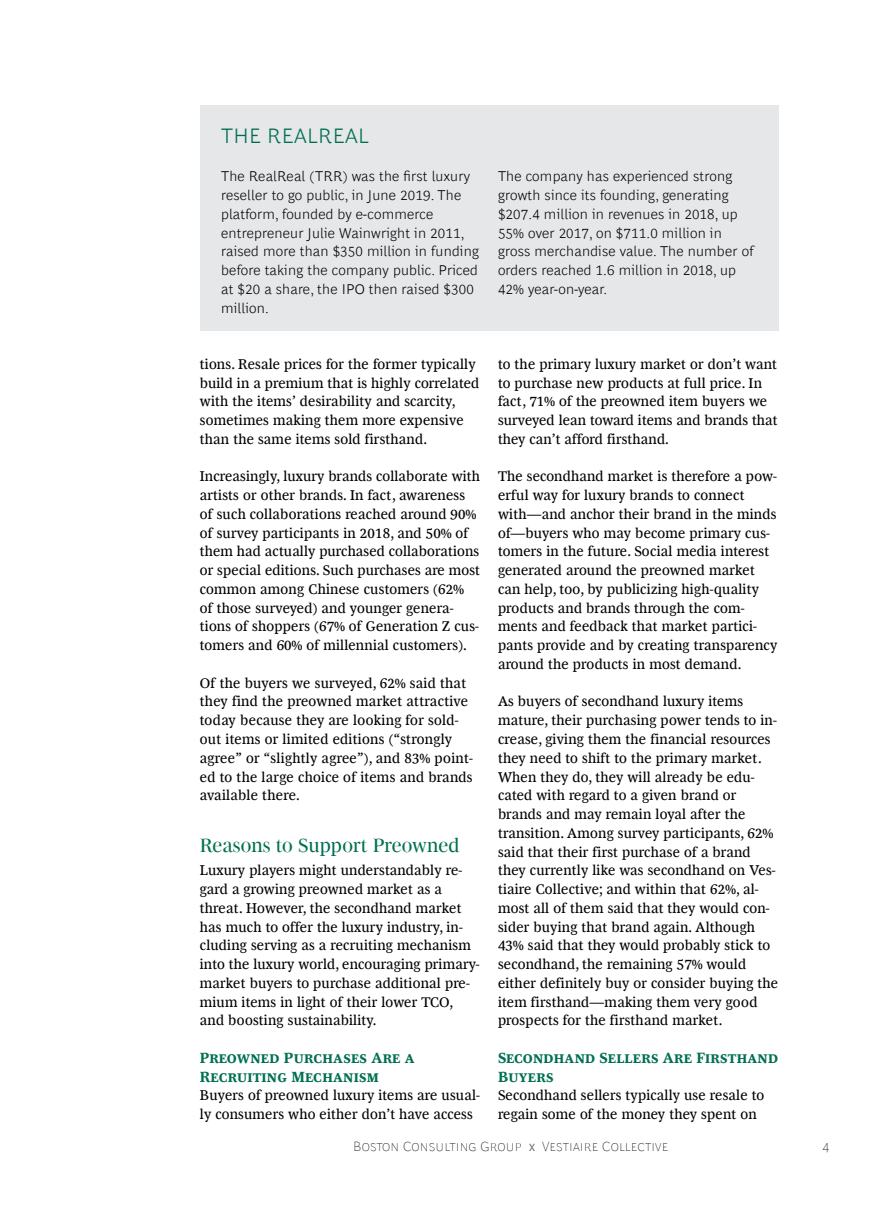
<style>
.page{position:relative;width:893px;height:1212px;background:#fff}
.page>*{position:absolute;margin:0;border:0;box-sizing:border-box;transform-origin:0 0}
.t1{font:300 21px "Henderson BCG Sans";letter-spacing:.015em;color:#006f51}
.t2{font:19.5px "Henderson BCG Serif Head";letter-spacing:.005em;color:#006f51}
.t3{font:700 15px/18.8px "Henderson BCG Serif";letter-spacing:.015em;color:#006f51}
.t4{font:14.25px/18.8px "Henderson BCG Serif";letter-spacing:.015em;color:#000}
.t5{font:300 14.25px/18.8px "Henderson BCG Sans";letter-spacing:.015em;color:#000}
.t6{font:100 13.5px "Henderson BCG Sans";letter-spacing:.01em;color:#000}
.s1{font-weight:400;font-size:10.5px;color:#707070}
</style>
<div class="page">
<div style="left:200px;top:106px;width:578px;height:225px;background:#e6e7e8"></div>
<h1 class="t1" style="left:221px;top:121px;width:149px">THE REALREAL</h1>
<p class="t5" style="left:221px;top:166px;width:259px">The RealReal (TRR) was the first luxury reseller to go public, in June 2019. The platform, founded by e-commerce entrepreneur Julie Wainwright in 2011, raised more than $350 million in funding before taking the company public. Priced at $20 a share, the IPO then raised $300 million.</p>
<p class="t5" style="left:498px;top:166px;width:257px">The company has experienced strong growth since its founding, generating $207.4 million in revenues in 2018, up 55% over 2017, on $711.0 million in gross merchandise value. The number of orders reached 1.6 million in 2018, up 42% year-on-year.</p>
<p class="t4" style="left:200px;top:353px;width:281px">tions. Resale prices for the former typically build in a premium that is highly correlated with the items’ desirability and scarcity, sometimes making them more expensive than the same items sold firsthand.</p>
<p class="t4" style="left:200px;top:466px;width:282px">Increasingly, luxury brands collaborate with artists or other brands. In fact, awareness of such collaborations reached around 90% of survey participants in 2018, and 50% of them had actually purchased collaborations or special editions. Such purchases are most common among Chinese customers (62% of those surveyed) and younger genera&shy;tions of shoppers (67% of Generation Z cus&shy;tomers and 60% of millennial customers).</p>
<p class="t4" style="left:200px;top:672px;width:275px">Of the buyers we surveyed, 62% said that they find the preowned market attractive today because they are looking for sold&shy;out items or limited editions (“strongly agree” or “slightly agree”), and 83% point&shy;ed to the large choice of items and brands available there.</p>
<h2 class="t2" style="left:200px;top:831px;width:261px">Reasons to Support Preowned</h2>
<p class="t4" style="left:200px;top:860px;width:281px">Luxury players might understandably re&shy;gard a growing preowned market as a threat. However, the secondhand market has much to offer the luxury industry, in&shy;cluding serving as a recruiting mechanism into the luxury world, encouraging primary&shy;market buyers to purchase additional pre&shy;mium items in light of their lower TCO, and boosting sustainability.</p>
<p class="t3" style="left:200px;top:1047px;width:216px">Preowned Purchases Are a<br>Recruiting Mechanism</p>
<p class="t4" style="left:200px;top:1085px;width:282px">Buyers of preowned luxury items are usual&shy;ly consumers who either don’t have access</p>
<p class="t4" style="left:498px;top:353px;width:281px">to the primary luxury market or don’t want to purchase new products at full price. In fact, 71% of the preowned item buyers we surveyed lean toward items and brands that they can’t afford firsthand.</p>
<p class="t4" style="left:498px;top:466px;width:281px">The secondhand market is therefore a pow&shy;erful way for luxury brands to connect with—and anchor their brand in the minds of—buyers who may become primary cus&shy;tomers in the future. Social media interest generated around the preowned market can help, too, by publicizing high-quality products and brands through the com&shy;ments and feedback that market partici&shy;pants provide and by creating transparency around the products in most demand.</p>
<p class="t4" style="left:498px;top:691px;width:282px">As buyers of secondhand luxury items mature, their purchasing power tends to in&shy;crease, giving them the financial resources they need to shift to the primary market.<br>When they do, they will already be edu&shy;cated with regard to a given brand or brands and may remain loyal after the transition. Among survey participants, 62% said that their first purchase of a brand they currently like was secondhand on Ves&shy;tiaire Collective; and within that 62%, al&shy;most all of them said that they would con&shy;sider buying that brand again. Although 43% said that they would probably stick to secondhand, the remaining 57% would either definitely buy or consider buying the item firsthand—making them very good prospects for the firsthand market.</p>
<p class="t3" style="left:498px;top:1047px;width:282px">Secondhand Sellers Are Firsthand<br>Buyers</p>
<p class="t4" style="left:498px;top:1085px;width:268px">Secondhand sellers typically use resale to regain some of the money they spent on</p>
<p class="t6" style="left:353px;top:1136px;width:317px">Boston Consulting Group <span class="s1">X</span> Vestiaire Collective</p>
<p class="t6" style="left:822px;top:1136px;width:9px">4</p>
</div>
